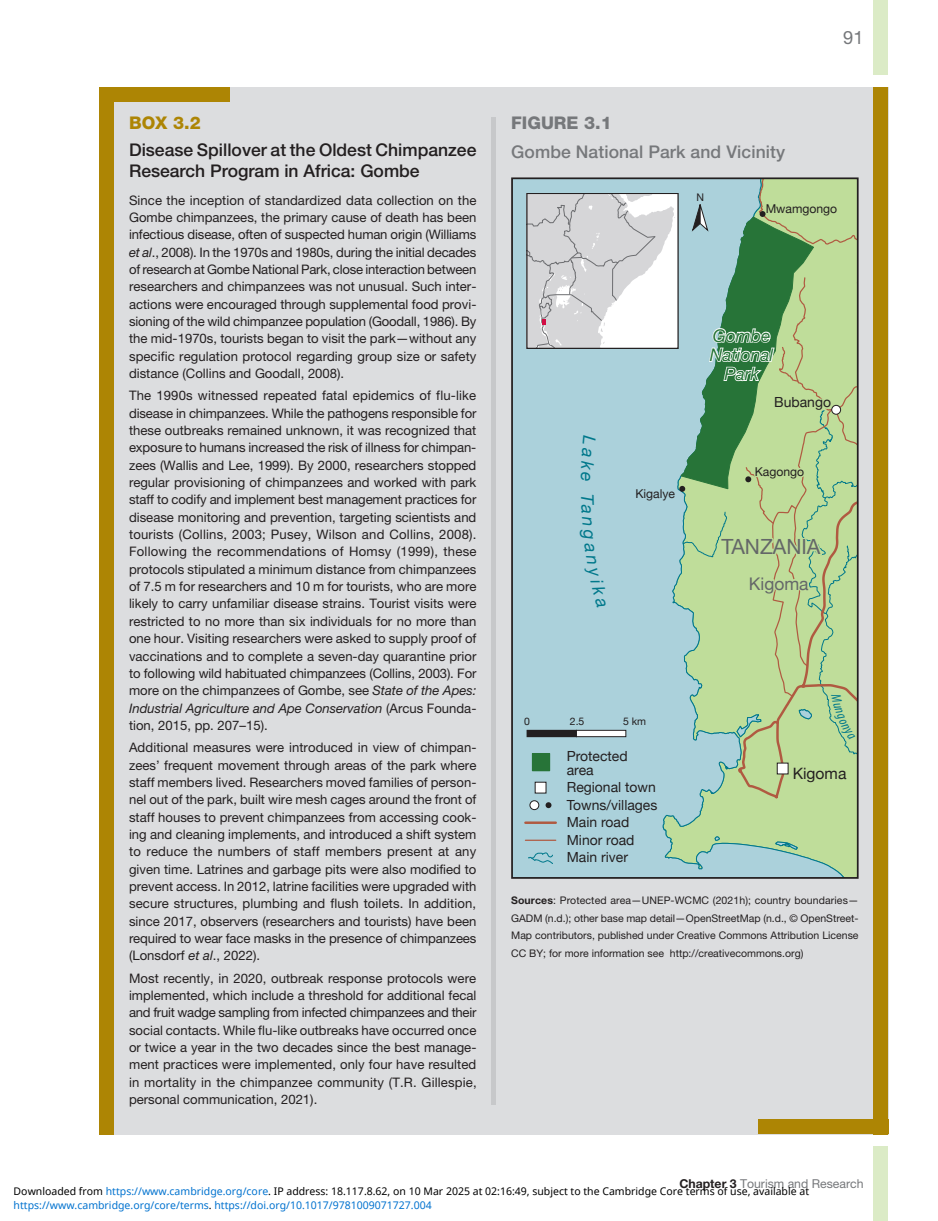
<style>
.page{position:relative;width:938px;height:1221px;background:#fff}
.page>*{position:absolute;margin:0;border:0;box-sizing:border-box;transform-origin:0 0}
.t1{font:20.82px "Helvetica Neue";color:#646768}
.t2{font:18.38px "Helvetica Neue LT Pro";color:#76787b}
.t3{font:500 17.5px/21px "Helvetica Neue LT Pro";color:#231f20}
.t4{font:500 17.5px "Helvetica Neue LT Pro";letter-spacing:.005em;color:#76787b}
.t5{font:italic 17.5px/19.1px "Helvetica Neue";color:#277438;text-align:center}
.t6{font:800 17.5px "Helvetica Neue LT Pro";color:#76787b}
.t7{font:800 17.5px "Helvetica Neue LT Pro";color:#ad8504}
.t8{font:17.5px "Helvetica Neue";color:#646768}
.t9{font:15.75px "Helvetica Neue";color:#231f20}
.t10{font:14px/17.5px "Helvetica Neue";color:#231f20}
.t11{font:13.12px/17.3px "Helvetica Neue LT Pro";color:#231f20;text-align:justify}
.t12{font:12.25px "Helvetica Neue LT Pro";color:#76787b}
.t13{font:12.25px "Helvetica Neue";color:#231f20}
.t14{font:10.5px/17.5px "Helvetica Neue LT Pro";color:#231f20;text-align:justify}
.t15{font:10.5px "Noto Sans";color:#000}
.t16{font:10.5px "Noto Sans";color:#0172cf}
.t17{font:10.5px "Helvetica Neue";color:#231f20}
.s1{font-style:italic}
.s2{font-weight:700}
.s3{font-weight:700;color:#231f20}
.s4{color:#0172cf}
.s5{color:#000}
</style>
<div class="page">
<div style="left:873px;top:0;width:15px;height:74px;background:#dbebc6"></div>
<div style="left:873px;top:1146px;width:15px;height:74px;background:#dbebc6"></div>
<div style="left:99px;top:87px;width:789px;height:1047px;background:#dcdddf"></div>
<div style="left:758px;top:1119px;width:130px;height:15px;background:#ad8504"></div>
<div style="left:873px;top:87px;width:15px;height:1047px;background:#ad8504"></div>
<div style="left:99px;top:87px;width:15px;height:1047px;background:#ad8504"></div>
<div style="left:99px;top:87px;width:130px;height:15px;background:#ad8504"></div>
<div style="left:491px;top:117px;width:5px;height:987px;background:#c7c8ca"></div>
<svg style="left:514px;top:180px;width:341px;height:695px;background:#add2c9"></svg>
<svg style="left:775px;top:841px;width:23px;height:8px"></svg>
<svg style="left:714px;top:836px;width:6px;height:5px"></svg>
<svg style="left:528px;top:852px;width:25px;height:13px"></svg>
<hr style="left:525px;top:821px;width:31px;height:3px;background:#b05a41">
<hr style="left:525px;top:839px;width:31px;height:1px;background:#b05a41">
<svg style="left:527px;top:178px;width:330px;height:638px;background:#aecdb6"></svg>
<h3 class="t7" style="left:129px;top:112px;width:73px">BOX 3.2</h3>
<h3 class="t3" style="left:129px;top:139px;width:349px">Disease Spillover at the Oldest Chimpanzee<br>Research Program in Africa: Gombe</h3>
<p class="t11" style="left:129px;top:191px;width:349px">Since the inception of standardized data collection on the Gombe chimpanzees, the primary cause of death has been infectious disease, often of suspected human origin (Williams <span class="s1">et al</span>., 2008). In the 1970s and 1980s, during the initial decades of research at Gombe National Park, close interaction between researchers and chimpanzees was not unusual. Such inter&shy;actions were encouraged through supplemental food provi&shy;sioning of the wild chimpanzee population (Goodall, 1986). By the mid-1970s, tourists began to visit the park—without any specific regulation protocol regarding group size or safety distance (Collins and Goodall, 2008).</p>
<p class="t11" style="left:129px;top:387px;width:349px">The 1990s witnessed repeated fatal epidemics of flu-like disease in chimpanzees. While the pathogens responsible for these outbreaks remained unknown, it was recognized that exposure to humans increased the risk of illness for chimpan&shy;zees (Wallis and Lee, 1999). By 2000, researchers stopped regular provisioning of chimpanzees and worked with park staff to codify and implement best management practices for disease monitoring and prevention, targeting scientists and tourists (Collins, 2003; Pusey, Wilson and Collins, 2008).<br>Following the recommendations of Homsy (1999), these protocols stipulated a minimum distance from chimpanzees of 7.5 m for researchers and 10 m for tourists, who are more likely to carry unfamiliar disease strains. Tourist visits were restricted to no more than six individuals for no more than one hour. Visiting researchers were asked to supply proof of vaccinations and to complete a seven-day quarantine prior to following wild habituated chimpanzees (Collins, 2003). For more on the chimpanzees of Gombe, see <span class="s1">State of the Apes:<br>Industrial Agriculture and Ape Conservation</span> (Arcus Founda&shy;tion, 2015, pp. 207–15).</p>
<p class="t11" style="left:129px;top:738px;width:349px">Additional measures were introduced in view of chimpan&shy;zees’ frequent movement through areas of the park where staff members lived. Researchers moved families of person&shy;nel out of the park, built wire mesh cages around the front of staff houses to prevent chimpanzees from accessing cook&shy;ing and cleaning implements, and introduced a shift system to reduce the numbers of staff members present at any given time. Latrines and garbage pits were also modified to prevent access. In 2012, latrine facilities were upgraded with secure structures, plumbing and flush toilets. In addition, since 2017, observers (researchers and tourists) have been required to wear face masks in the presence of chimpanzees (Lonsdorf <span class="s1">et al</span>., 2022).</p>
<p class="t11" style="left:129px;top:969px;width:349px">Most recently, in 2020, outbreak response protocols were implemented, which include a threshold for additional fecal and fruit wadge sampling from infected chimpanzees and their social contacts. While flu-like outbreaks have occurred once or twice a year in the two decades since the best manage&shy;ment practices were implemented, only four have resulted in mortality in the chimpanzee community (T.R. Gillespie, personal communication, 2021).</p>
<h3 class="t6" style="left:511px;top:112px;width:102px">FIGURE 3.1</h3>
<h3 class="t4" style="left:511px;top:142px;width:275px">Gombe National Park and Vicinity</h3>
<p class="t17" style="left:696px;top:190px;width:9px">N</p>
<h2 class="t2" style="left:843px;top:26px;width:22px">91</h2>
<p class="t13" style="left:765px;top:200px;width:73px">Mwamgongo</p>
<h3 class="t5" style="left:710px;top:327px;width:65px">Gombe<br>National<br>Park</h3>
<p class="t10" style="left:774px;top:394px;width:58px">Bubango</p>
<p class="t13" style="left:635px;top:484px;width:41px">Kigalye</p>
<p class="t13" style="left:754px;top:462px;width:51px">Kagongo</p>
<h1 class="t1" style="left:721px;top:532px;width:101px">TANZANIA</h1>
<h3 class="t8" style="left:749px;top:570px;width:61px">Kigoma</h3>
<p class="t17" style="left:524px;top:713px;width:7px">0</p>
<p class="t17" style="left:570px;top:713px;width:16px">2.5</p>
<p class="t17" style="left:623px;top:713px;width:25px">5 km</p>
<p class="t10" style="left:567px;top:749px;width:62px;line-height:14px">Protected area</p>
<p class="t10" style="left:567px;top:779px;width:92px">Regional town<br>Towns/villages<br>Main road<br>Minor road<br>Main river</p>
<p class="t9" style="left:792px;top:762px;width:55px">Kigoma</p>
<p class="t14" style="left:511px;top:891px;width:349px"><span class="s2">Sources</span>: Protected area—UNEP-WCMC (2021h); country boundaries— GADM (n.d.); other base map detail—OpenStreetMap (n.d., © OpenStreet-Map contributors, published under Creative Commons Attribution License CC BY; for more information see http://creativecommons.org)</p>
<p class="t12" style="left:679px;top:1176px;width:186px"><span class="s3">Chapter 3</span> Tourism and Research</p>
<p class="t15" style="left:14px;top:1183px;width:797px">Downloaded from <span class="s4">https://www.cambridge.org/core</span>. IP address: 18.117.8.62, on 10 Mar 2025 at 02:16:49, subject to the Cambridge Core terms of use, available at</p>
<p class="t16" style="left:14px;top:1197px;width:419px">https://www.cambridge.org/core/terms<span class="s5">.</span> https://doi.org/10.1017/9781009071727.004</p>
</div>
